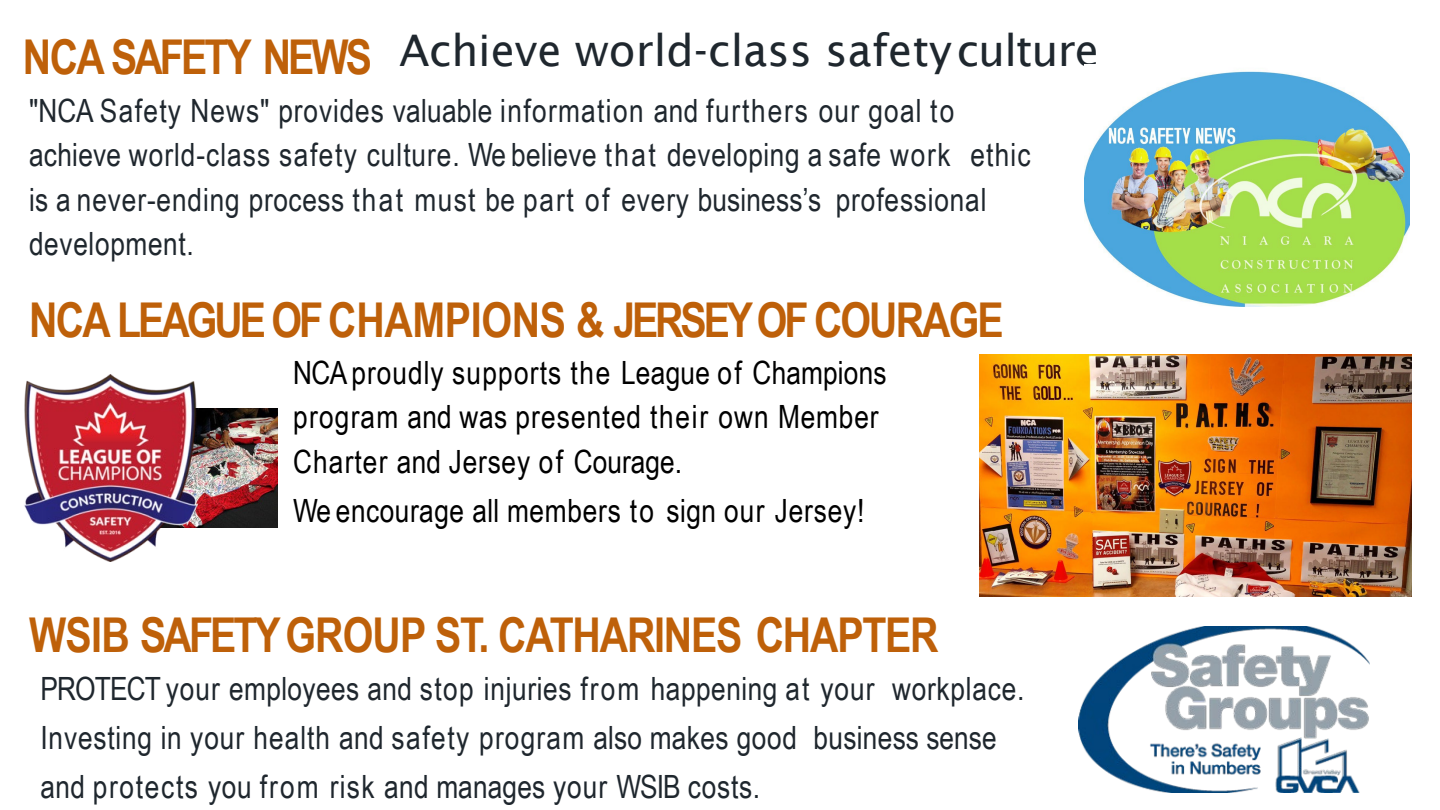
<style>
.page{position:relative;width:1440px;height:810px;background:#fff}
.page>*{position:absolute;margin:0;border:0;box-sizing:border-box;transform-origin:0 0}
.t1{font:700 48px "Arial Narrow";letter-spacing:-.035em;color:#be6009}
.t2{font:700 48px "Arial Narrow";letter-spacing:-.06em;color:#be6009}
.t3{font:43.6px "Lucida Sans";color:#1f272e}
.t4{font:32px/44.6px "Arial Narrow";letter-spacing:.025em;color:#1f272e}
.t5{font:32px/44.5px "Arial Narrow";letter-spacing:.025em;color:#000}
</style>
<div class="page">
<img style="left:197px;top:408px;width:81px;height:120px">
<img style="left:24px;top:374px;width:173px;height:187px">
<img style="left:1084px;top:71px;width:326px;height:235px">
<img style="left:980px;top:355px;width:432px;height:242px">
<img style="left:1078px;top:626px;width:291px;height:166px">
<p class="t2" style="left:23px;top:21px;width:351px">NCA SAFETY NEWS</p>
<h2 class="t3" style="left:399px;top:25px;width:701px">Achieve world-class safetyculture</h2>
<p class="t4" style="left:29px;top:87px;width:1003px">"NCA Safety News" provides valuable information and furthers our goal to achieve world-class safety culture. We believe that developing a safe work ethic is a never-ending process that must be part of every business’s professional development.</p>
<p class="t1" style="left:29px;top:283px;width:976px">NCA LEAGUE OF CHAMPIONS &amp; JERSEY OFCOURAGE</p>
<p class="t5" style="left:293px;top:349px;width:595px">NCA proudly supports the League of Champions program and was presented their own Member<br>Charter and Jersey of Courage.</p>
<p class="t5" style="left:293px;top:487px;width:573px">We encourage all members to sign our Jersey!</p>
<p class="t1" style="left:29px;top:599px;width:911px">WSIB SAFETY GROUP ST. CATHARINES CHAPTER</p>
<p class="t4" style="left:40px;top:663px;width:985px;line-height:49px">PROTECT your employees and stop injuries from happening at your workplace.<br>Investing in your health and safety program also makes good business sense and protects you from risk and manages your WSIB costs.</p>
</div>
